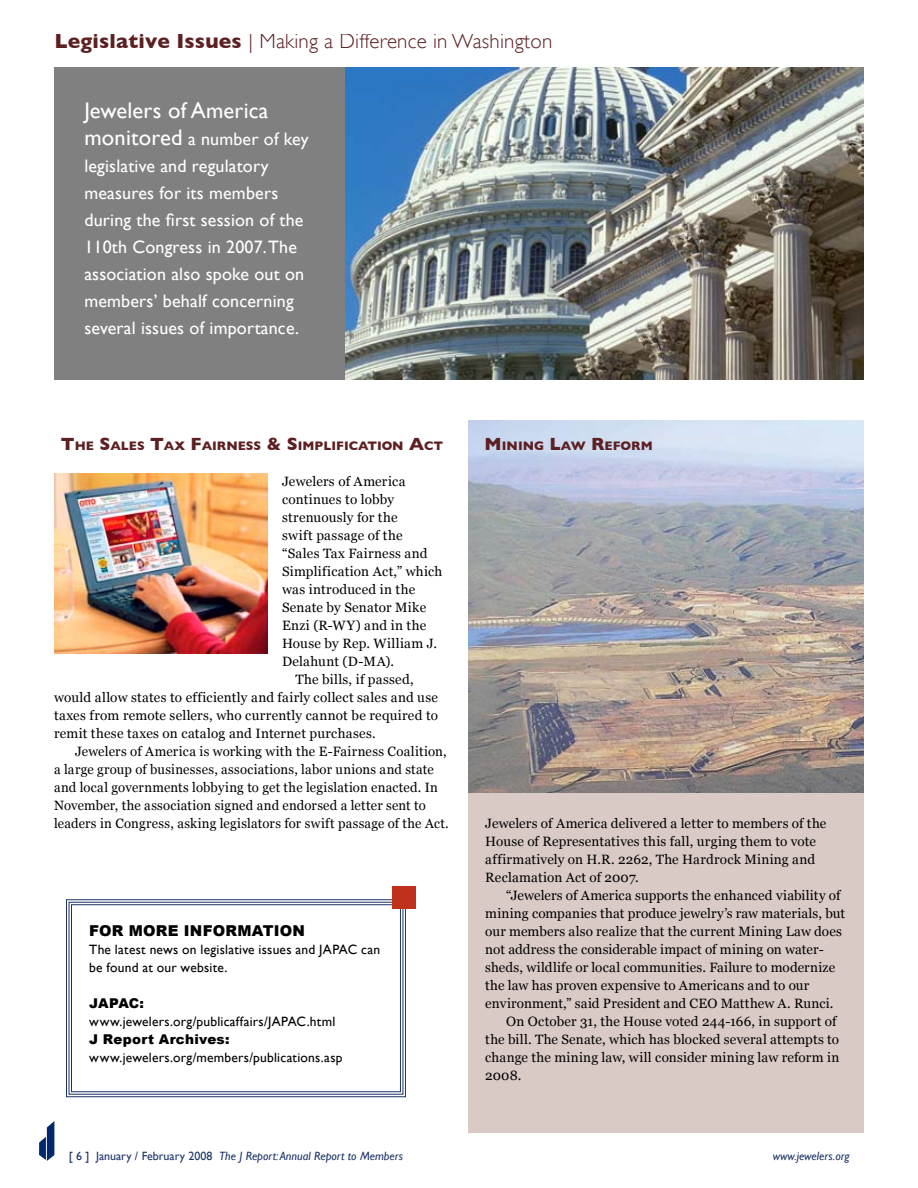
<style>
.page{position:relative;width:918px;height:1188px;background:#fff}
.page>*{position:absolute;margin:0;border:0;box-sizing:border-box;transform-origin:0 0}
.t1{font:22.5px "Gill Sans";letter-spacing:.01em;color:#fff}
.t2{font:300 21px "Gill Sans";letter-spacing:.01em;color:#5d2022}
.t3{font:18px/27px "Gill Sans";letter-spacing:.01em;color:#fff}
.t4{font:900 15px "Arial";letter-spacing:.015em;color:#000}
.t5{font:13.5px/18px "Georgia";letter-spacing:.015em;color:#000}
.t6{font:13.5px/18px "Gill Sans";letter-spacing:.02em;color:#000}
.t7{font:900 13.5px "Arial";letter-spacing:.02em;color:#000}
.t8{font:700 12.6px "Gill Sans";color:#5d2022}
.t9{font:italic 12px "Gill Sans";color:#1c3367}
.s1{font-weight:700}
.s2{font-size:22.5px}
.s3{font-size:18px}
.s4{font-style:normal}
</style>
<div class="page">
<svg style="left:39px;top:1121px;width:15px;height:40px"></svg>
<img style="left:468px;top:421px;width:396px;height:373px">
<img style="left:54px;top:474px;width:213px;height:180px">
<div style="left:54px;top:68px;width:810px;height:312px;background:#808080"></div>
<img style="left:346px;top:68px;width:518px;height:312px">
<div style="left:468px;top:794px;width:396px;height:339px;background:#d9cac6"></div>
<svg style="left:66px;top:899px;width:340px;height:199px"></svg>
<div style="left:69px;top:902px;width:334px;height:193px;border:1px solid #1c3367"></div>
<div style="left:71px;top:904px;width:330px;height:188px;border:1px solid #1c3367"></div>
<div style="left:392px;top:886px;width:24px;height:22px;background:#bf311a"></div>
<h2 class="t2" style="left:54px;top:29px;width:499px"><span class="s1">Legislative Issues</span> | Making a Difference in Washington</h2>
<h1 class="t1" style="left:84px;top:98px;width:186px">Jewelers of America</h1>
<h3 class="t3" style="left:84px;top:126px;width:226px"><span class="s2">monitored</span> a number of key legislative and regulatory measures for its members during the first session of the<br>110th Congress in 2007. The association also spoke out on members’ behalf concerning several issues of importance.</h3>
<p class="t8" style="left:61px;top:438px;width:384px"><span class="s3">T</span>HE <span class="s3">S</span>ALES <span class="s3">T</span>AX <span class="s3">F</span>AIRNESS <span class="s3">&amp; S</span> IMPLIFICATION <span class="s3">A</span>CT</p>
<p class="t5" style="left:282px;top:473px;width:125px">Jewelers of America</p>
<p class="t5" style="left:282px;top:491px;width:114px">continues to lobby</p>
<p class="t5" style="left:282px;top:509px;width:117px">strenuously for the</p>
<p class="t5" style="left:282px;top:527px;width:122px">swift passage of the</p>
<p class="t5" style="left:282px;top:545px;width:147px">“Sales Tax Fairness and</p>
<p class="t5" style="left:282px;top:563px;width:162px">Simplification Act,” which</p>
<p class="t5" style="left:282px;top:581px;width:135px">was introduced in the</p>
<p class="t5" style="left:282px;top:599px;width:146px">Senate by Senator Mike</p>
<p class="t5" style="left:282px;top:617px;width:146px">Enzi (R-WY) and in the</p>
<p class="t5" style="left:282px;top:635px;width:157px">House by Rep. William J.</p>
<p class="t5" style="left:282px;top:653px;width:114px">Delahunt (D-MA).</p>
<p class="t5" style="left:296px;top:671px;width:120px">The bills, if passed,</p>
<p class="t5" style="left:54px;top:689px;width:386px">would allow states to efficiently and fairly collect sales and use</p>
<p class="t5" style="left:54px;top:707px;width:386px">taxes from remote sellers, who currently cannot be required to</p>
<p class="t5" style="left:54px;top:725px;width:323px">remit these taxes on catalog and Internet purchases.</p>
<p class="t5" style="left:75px;top:743px;width:373px">Jewelers of America is working with the E-Fairness Coalition,</p>
<p class="t5" style="left:54px;top:761px;width:381px">a large group of businesses, associations, labor unions and state</p>
<p class="t5" style="left:54px;top:779px;width:385px">and local governments lobbying to get the legislation enacted. In</p>
<p class="t5" style="left:54px;top:797px;width:373px">November, the association signed and endorsed a letter sent to</p>
<p class="t5" style="left:54px;top:815px;width:396px">leaders in Congress, asking legislators for swift passage of the Act.</p>
<p class="t4" style="left:89px;top:920px;width:217px">FOR MORE INFORMATION</p>
<p class="t6" style="left:89px;top:940px;width:292px">The latest news on legislative issues and JAPAC can be found at our website.</p>
<p class="t7" style="left:89px;top:993px;width:56px">JAPAC:</p>
<p class="t6" style="left:89px;top:1012px;width:248px">www.jewelers.org/publicaffairs/JAPAC.html</p>
<p class="t7" style="left:89px;top:1029px;width:142px">J REPORT ARCHIVES:</p>
<p class="t6" style="left:89px;top:1048px;width:255px">www.jewelers.org/members/publications.asp</p>
<p class="t8" style="left:485px;top:438px;width:170px"><span class="s3">M</span> INING <span class="s3">L</span>AW <span class="s3">R</span>EFORM</p>
<p class="t5" style="left:485px;top:815px;width:343px">Jewelers of America delivered a letter to members of the House of Representatives this fall, urging them to vote affirmatively on H.R. 2262, The Hardrock Mining and Reclamation Act of 2007.</p>
<p class="t5" style="left:506px;top:887px;width:336px">“Jewelers of America supports the enhanced viability of</p>
<p class="t5" style="left:485px;top:905px;width:362px">mining companies that produce jewelry’s raw materials, but</p>
<p class="t5" style="left:485px;top:923px;width:358px">our members also realize that the current Mining Law does</p>
<p class="t5" style="left:485px;top:941px;width:340px">not address the considerable impact of mining on water-</p>
<p class="t5" style="left:485px;top:959px;width:352px">sheds, wildlife or local communities. Failure to modernize</p>
<p class="t5" style="left:485px;top:977px;width:326px">the law has proven expensive to Americans and to our</p>
<p class="t5" style="left:485px;top:995px;width:350px">environment,” said President and CEO Matthew A. Runci.</p>
<p class="t5" style="left:506px;top:1013px;width:332px">On October 31, the House voted 244-166, in support of</p>
<p class="t5" style="left:485px;top:1031px;width:355px">the bill. The Senate, which has blocked several attempts to</p>
<p class="t5" style="left:485px;top:1049px;width:356px">change the mining law, will consider mining law reform in</p>
<p class="t5" style="left:485px;top:1067px;width:38px">2008.</p>
<p class="t9" style="left:69px;top:1149px;width:336px"><span class="s4">[ 6 ] January / February 2008</span> The J Report: Annual Report to Members</p>
<p class="t9" style="left:773px;top:1149px;width:78px">www.jewelers.org</p>
</div>
